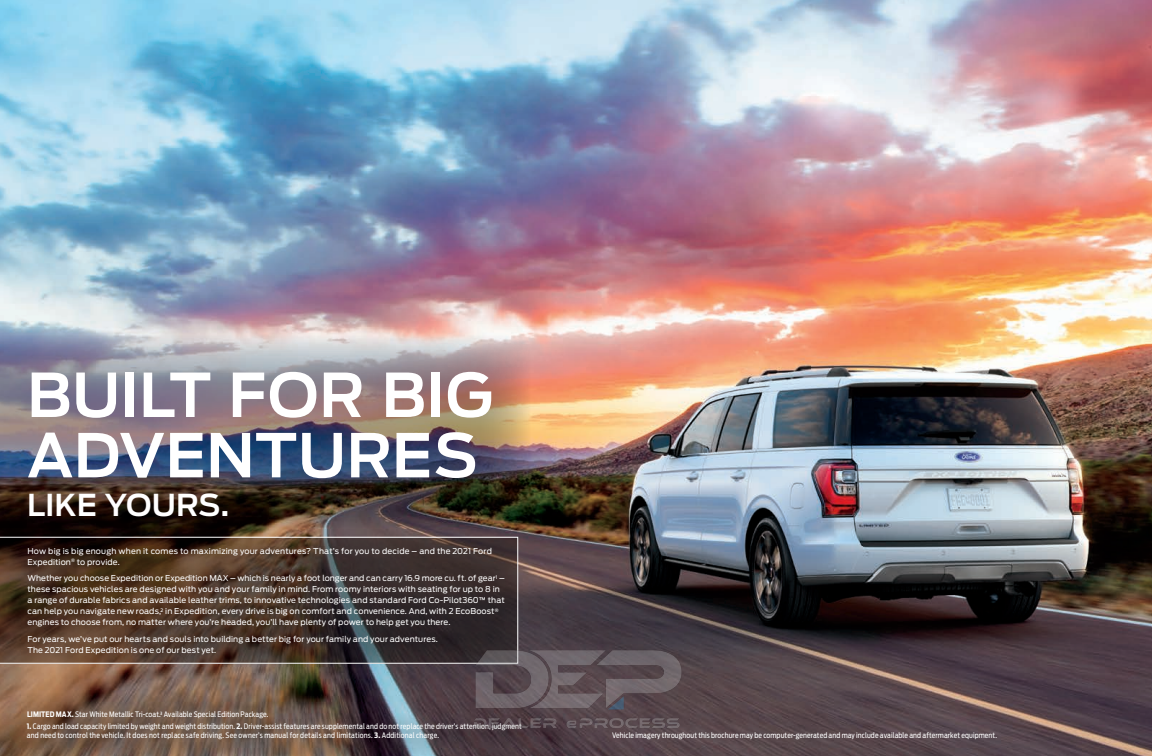
<style>
.page{position:relative;width:1152px;height:756px;background:#fff}
.page>*{position:absolute;margin:0;border:0;box-sizing:border-box;transform-origin:0 0}
.t1{font:600 60px/60.4px "Ford Antenna";letter-spacing:.005em;color:#fff}
.t2{font:600 30px "Ford Antenna";letter-spacing:-.005em;color:#fff}
.t3{font:8px/11px "Ford Antenna";letter-spacing:.01em;color:#fff}
.t4{font:7.5px/8.5px "Ford Antenna Cond";letter-spacing:.015em;color:#fff}
.s1{font-weight:500;font-size:6.5px}
.s2{font-weight:700}
</style>
<div class="page">
<img style="left:0;top:0;width:1152px;height:756px">
<svg style="left:0;top:693px;width:534px;height:63px;background:#67544a"></svg>
<img style="left:0;top:326px;width:540px;height:211px">
<svg style="left:0;top:537px;width:518px;height:127px;background:#45342b"></svg>
<img style="left:461px;top:630px;width:230px;height:115px">
<h1 class="t1" style="left:27px;top:359px;width:468px">BUILT FOR BIG<br>ADVENTURES</h1>
<h2 class="t2" style="left:27px;top:478px;width:204px">LIKE YOURS.</h2>
<p class="t3" style="left:28px;top:545px;width:466px">How big is big enough when it comes to maximizing your adventures? That’s for you to decide – and the 2021 Ford<br>Expedition<sup>®</sup> to provide.</p>
<p class="t3" style="left:27px;top:572px;width:479px">Whether you choose Expedition or Expedition MAX – which is nearly a foot longer and can carry 16.9 more cu. ft. of gear<sup>1</sup> – these spacious vehicles are designed with you and your family in mind. From roomy interiors with seating for up to 8 in a range of durable fabrics and available leather trims, to innovative technologies and standard Ford Co-Pilot360<span class="s1">™</span> that can help you navigate new roads,<sup>2</sup> in Expedition, every drive is big on comfort and convenience. And, with 2 EcoBoost<sup>® </sup>engines to choose from, no matter where you’re headed, you’ll have plenty of power to help get you there.</p>
<p class="t3" style="left:27px;top:633px;width:412px">For years, we’ve put our hearts and souls into building a better big for your family and your adventures.<br>The 2021 Ford Expedition is one of our best yet.</p>
<p class="t4" style="left:27px;top:709px;width:243px"><span class="s2">LIMITED MAX.</span> Star White Metallic Tri-coat.<sup>3</sup> Available Special Edition Package.</p>
<p class="t4" style="left:27px;top:722px;width:496px"><span class="s2">1.</span> Cargo and load capacity limited by weight and weight distribution. <span class="s2">2.</span> Driver-assist features are supplemental and do not replace the driver’s attention, judgment and need to control the vehicle. It does not replace safe driving. See owner’s manual for details and limitations. <span class="s2">3.</span> Additional charge.</p>
<p class="t4" style="left:612px;top:730px;width:386px">Vehicle imagery throughout this brochure may be computer-generated and may include available and aftermarket equipment.</p>
</div>
